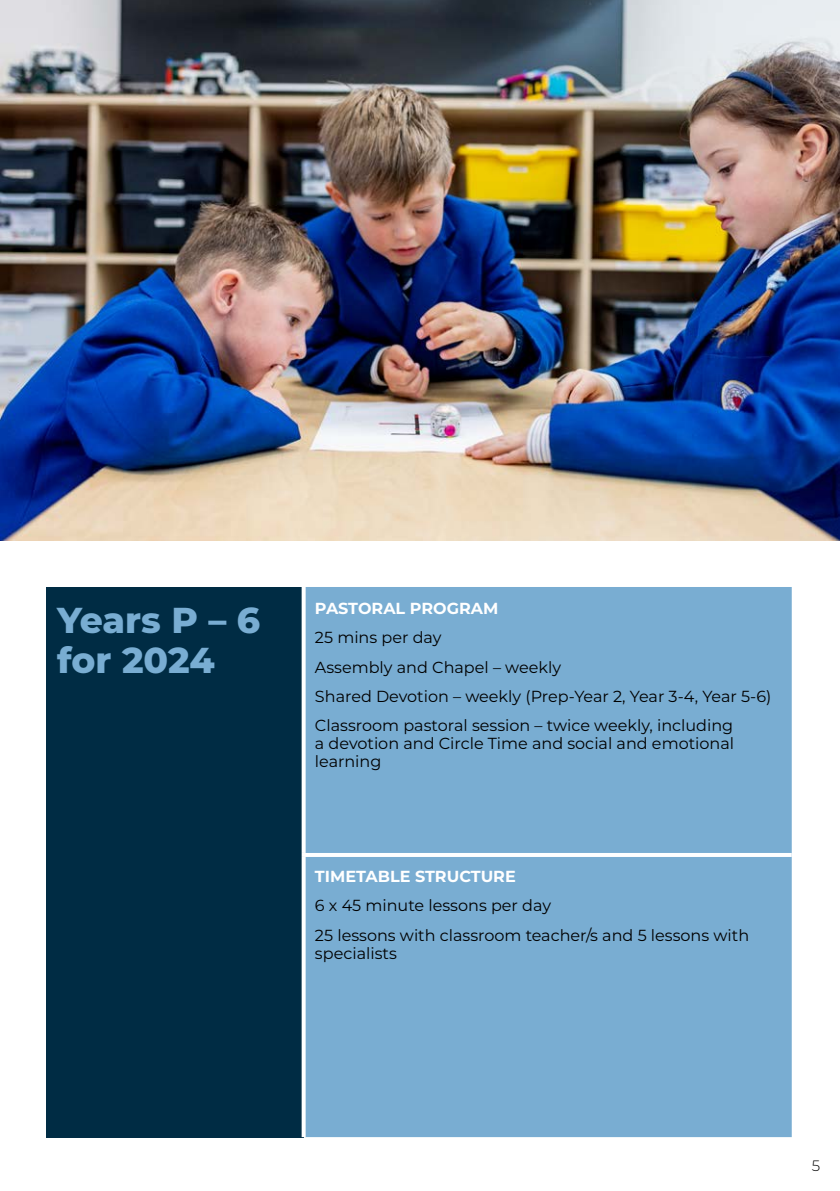
<style>
.page{position:relative;width:840px;height:1191px;background:#fff}
.page>*{position:absolute;margin:0;border:0;box-sizing:border-box;transform-origin:0 0}
.t1{font:800 36px/40px "Montserrat";letter-spacing:-.005em;color:#79add2}
.t2{font:16px/29.4px "Montserrat";color:#000}
.t3{font:700 16px "Montserrat";color:#fff}
.t4{font:300 15px "Montserrat";color:#000}
</style>
<div class="page">
<div style="left:46px;top:587px;width:257px;height:550px;background:#002c44"></div>
<div style="left:305px;top:587px;width:486px;height:550px;background:#79add2"></div>
<hr style="left:301px;top:853px;width:490px;height:4px;background:#fff">
<svg style="left:301px;top:587px;width:2px;height:266px"></svg>
<svg style="left:301px;top:857px;width:2px;height:280px"></svg>
<img style="left:0;top:0;width:839px;height:540px">
<h1 class="t1" style="left:57px;top:598px;width:204px">Years P – 6 for 2024</h1>
<p class="t3" style="left:315px;top:596px;width:185px">PASTORAL PROGRAM</p>
<p class="t2" style="left:315px;top:622px;width:457px">25 mins per day<br>Assembly and Chapel – weekly<br>Shared Devotion – weekly (Prep-Year 2, Year 3-4, Year 5-6)<br>Classroom pastoral session – twice weekly, including</p>
<p class="t2" style="left:315px;top:734px;width:420px;line-height:18px">a devotion and Circle Time and social and emotional learning</p>
<p class="t3" style="left:315px;top:864px;width:202px">TIMETABLE STRUCTURE</p>
<p class="t2" style="left:315px;top:890px;width:435px">6 x 45 minute lessons per day<br>25 lessons with classroom teacher/s and 5 lessons with</p>
<p class="t2" style="left:315px;top:937px;width:83px">specialists</p>
<p class="t4" style="left:811px;top:1156px;width:10px">5</p>
</div>
